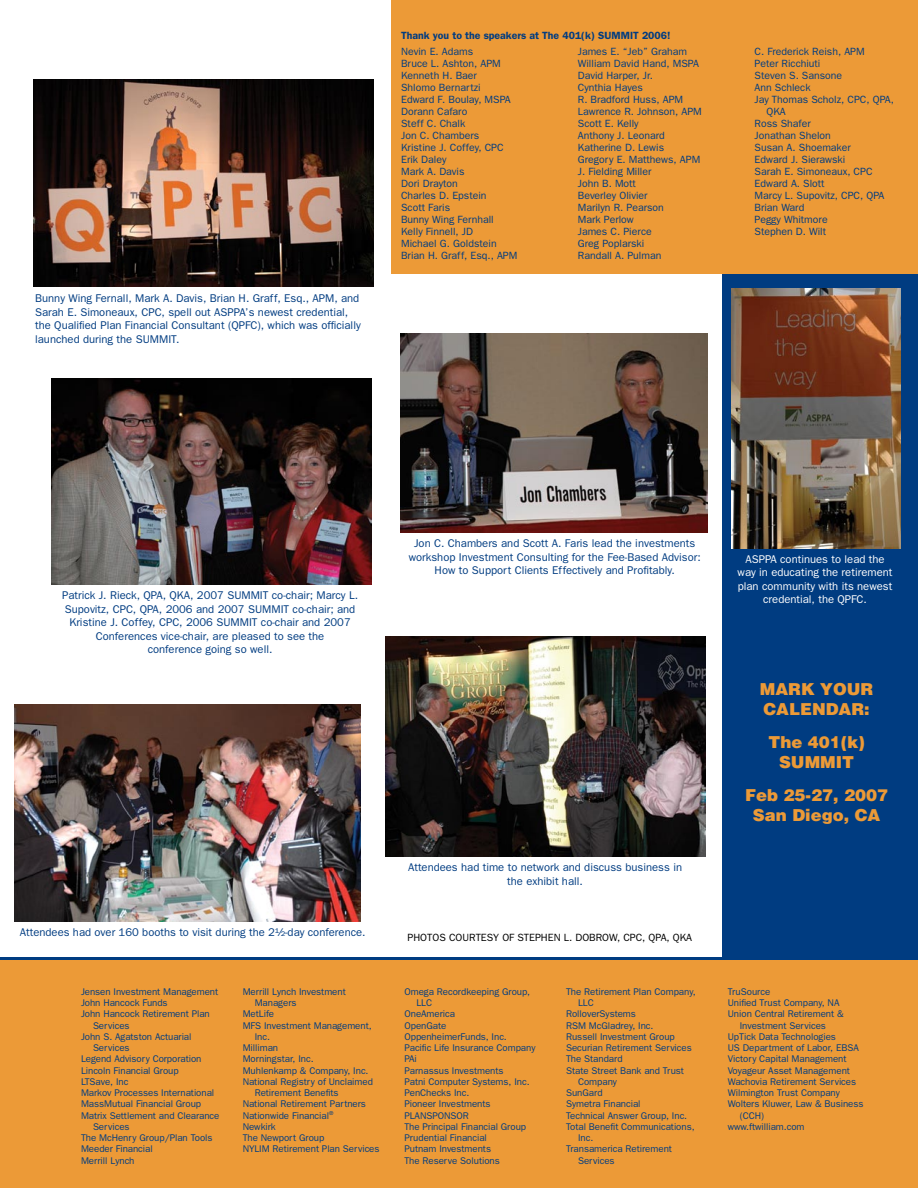
<style>
.page{position:relative;width:918px;height:1188px;background:#fff}
.page>*{position:absolute;margin:0;border:0;box-sizing:border-box;transform-origin:0 0}
.t1{font:900 16.5px/19.8px "L Helvetica";color:#ec9a37;text-align:center}
.t2{font:11.25px/13.5px "Franklin Gothic";color:#003c81;text-align:center}
.t3{font:11.25px/13.5px "Franklin Gothic";color:#fff;text-align:center}
.t4{font:10.5px/12px "Franklin Gothic";color:#003c81}
.t5{font:600 10.5px "Franklin Gothic";color:#003c81}
.t6{font:10.5px "Franklin Gothic";color:#000}
.t7{font:9.75px "Franklin Gothic";letter-spacing:-.005em;color:#003c81}
</style>
<div class="page">
<div style="left:722px;top:270px;width:196px;height:690px;background:#003c81"></div>
<div style="left:392px;top:0;width:526px;height:274px;background:#ec9a37"></div>
<div style="left:0;top:958px;width:918px;height:230px;background:#ec9a37"></div>
<hr style="left:0;top:957px;width:918px;height:3px;background:#003c81">
<img style="left:386px;top:637px;width:320px;height:220px">
<img style="left:15px;top:705px;width:346px;height:216px">
<img style="left:33px;top:80px;width:340px;height:207px">
<img style="left:400px;top:333px;width:308px;height:199px">
<img style="left:51px;top:378px;width:321px;height:206px">
<img style="left:731px;top:288px;width:170px;height:260px">
<p class="t2" style="left:35px;top:292px;width:327px;text-align:left">Bunny Wing Fernall, Mark A. Davis, Brian H. Graff, Esq., APM, and Sarah E. Simoneaux, CPC, spell out ASPPA’s newest credential, the Qualified Plan Financial Consultant (QPFC), which was officially launched during the SUMMIT.</p>
<p class="t5" style="left:401px;top:29px;width:271px">Thank you to the speakers at The 401(k) SUMMIT 2006!</p>
<p class="t4" style="left:401px;top:45px;width:118px">Nevin E. Adams<br>Bruce L. Ashton, APM<br>Kenneth H. Baer<br>Shlomo Bernartzi<br>Edward F. Boulay, MSPA<br>Dorann Cafaro<br>Steff C. Chalk<br>Jon C. Chambers<br>Kristine J. Coffey, CPC<br>Erik Daley<br>Mark A. Davis<br>Dori Drayton<br>Charles D. Epstein<br>Scott Faris<br>Bunny Wing Fernhall<br>Kelly Finnell, JD<br>Michael G. Goldstein<br>Brian H. Graff, Esq., APM</p>
<p class="t4" style="left:578px;top:45px;width:126px">James E. “Jeb” Graham<br>William David Hand, MSPA<br>David Harper, Jr.<br>Cynthia Hayes<br>R. Bradford Huss, APM<br>Lawrence R. Johnson, APM<br>Scott E. Kelly<br>Anthony J. Leonard<br>Katherine D. Lewis<br>Gregory E. Matthews, APM<br>J. Fielding Miller<br>John B. Mott<br>Beverley Olivier<br>Marilyn R. Pearson<br>Mark Perlow<br>James C. Pierce<br>Greg Poplarski<br>Randall A. Pulman</p>
<p class="t4" style="left:755px;top:45px;width:112px">C. Frederick Reish, APM</p>
<p class="t4" style="left:755px;top:57px;width:67px">Peter Ricchiuti</p>
<p class="t4" style="left:755px;top:69px;width:89px">Steven S. Sansone</p>
<p class="t4" style="left:755px;top:81px;width:58px">Ann Schleck</p>
<p class="t4" style="left:755px;top:93px;width:141px">Jay Thomas Scholz, CPC, QPA,</p>
<p class="t4" style="left:767px;top:105px;width:21px">QKA</p>
<p class="t4" style="left:755px;top:117px;width:58px">Ross Shafer</p>
<p class="t4" style="left:755px;top:129px;width:78px">Jonathan Shelon</p>
<p class="t4" style="left:755px;top:141px;width:98px">Susan A. Shoemaker</p>
<p class="t4" style="left:755px;top:153px;width:92px">Edward J. Sierawski</p>
<p class="t4" style="left:755px;top:165px;width:120px">Sarah E. Simoneaux, CPC</p>
<p class="t4" style="left:755px;top:177px;width:72px">Edward A. Slott</p>
<p class="t4" style="left:755px;top:189px;width:131px">Marcy L. Supovitz, CPC, QPA</p>
<p class="t4" style="left:755px;top:201px;width:51px">Brian Ward</p>
<p class="t4" style="left:755px;top:213px;width:75px">Peggy Whitmore</p>
<p class="t4" style="left:755px;top:225px;width:73px">Stephen D. Wilt</p>
<p class="t2" style="left:62px;top:588px;width:297px">Patrick J. Rieck, QPA, QKA, 2007 SUMMIT co-chair; Marcy L.<br>Supovitz, CPC, QPA, 2006 and 2007 SUMMIT co-chair; and Kristine J. Coffey, CPC, 2006 SUMMIT co-chair and 2007<br>Conferences vice-chair, are pleased to see the<br>conference going so well.</p>
<p class="t2" style="left:409px;top:536px;width:294px">Jon C. Chambers and Scott A. Faris lead the investments workshop Investment Consulting for the Fee-Based Advisor:<br>How to Support Clients Effectively and Profitably.</p>
<p class="t2" style="left:20px;top:926px;width:347px">Attendees had over 160 booths to visit during the 2½-day conference.</p>
<p class="t7" style="left:81px;top:986px;width:139px">Jensen Investment Management</p>
<p class="t7" style="left:81px;top:997px;width:88px">John Hancock Funds</p>
<p class="t7" style="left:81px;top:1008px;width:130px">John Hancock Retirement Plan</p>
<p class="t7" style="left:93px;top:1020px;width:38px">Services</p>
<p class="t7" style="left:81px;top:1031px;width:112px">John S. Agatston Actuarial</p>
<p class="t7" style="left:93px;top:1042px;width:38px">Services</p>
<p class="t7" style="left:81px;top:1053px;width:122px">Legend Advisory Corporation</p>
<p class="t7" style="left:81px;top:1065px;width:99px">Lincoln Financial Group</p>
<p class="t7" style="left:81px;top:1076px;width:49px">LTSave, Inc</p>
<p class="t7" style="left:81px;top:1087px;width:135px">Markov Processes International</p>
<p class="t7" style="left:81px;top:1098px;width:122px">MassMutual Financial Group</p>
<p class="t7" style="left:81px;top:1110px;width:140px">Matrix Settlement and Clearance</p>
<p class="t7" style="left:93px;top:1121px;width:38px">Services</p>
<p class="t7" style="left:81px;top:1132px;width:133px">The McHenry Group/Plan Tools</p>
<p class="t7" style="left:81px;top:1143px;width:73px">Meeder Financial</p>
<p class="t7" style="left:81px;top:1155px;width:55px">Merrill Lynch</p>
<p class="t7" style="left:243px;top:986px;width:105px">Merrill Lynch Investment</p>
<p class="t7" style="left:255px;top:997px;width:43px">Managers</p>
<p class="t7" style="left:243px;top:1008px;width:33px">MetLife</p>
<p class="t7" style="left:243px;top:1020px;width:131px">MFS Investment Management,</p>
<p class="t7" style="left:255px;top:1031px;width:17px">Inc.</p>
<p class="t7" style="left:243px;top:1042px;width:37px">Milliman</p>
<p class="t7" style="left:243px;top:1053px;width:72px">Morningstar, Inc.</p>
<p class="t7" style="left:243px;top:1065px;width:127px">Muhlenkamp &amp; Company, Inc.</p>
<p class="t7" style="left:243px;top:1076px;width:132px">National Registry of Unclaimed</p>
<p class="t7" style="left:255px;top:1087px;width:85px">Retirement Benefits</p>
<p class="t7" style="left:243px;top:1098px;width:125px">National Retirement Partners</p>
<p class="t7" style="left:243px;top:1110px;width:92px">Nationwide Financial<sup>®</sup></p>
<p class="t7" style="left:243px;top:1121px;width:35px">Newkirk</p>
<p class="t7" style="left:243px;top:1132px;width:83px">The Newport Group</p>
<p class="t7" style="left:243px;top:1143px;width:138px">NYLIM Retirement Plan Services</p>
<p class="t2" style="left:408px;top:860px;width:276px">Attendees had time to network and discuss business in the exhibit hall.</p>
<p class="t6" style="left:407px;top:932px;width:14px">Photos</p>
<p class="t6" style="left:449px;top:932px;width:8px">courtesy</p>
<p class="t6" style="left:502px;top:932px;width:29px">of Stephen</p>
<p class="t6" style="left:564px;top:932px;width:27px">L. Dobrow</p>
<p class="t6" style="left:617px;top:932px;width:77px">, CPC, QPA, QKA</p>
<p class="t7" style="left:404px;top:986px;width:127px">Omega Recordkeeping Group,</p>
<p class="t7" style="left:416px;top:997px;width:17px">LLC</p>
<p class="t7" style="left:404px;top:1008px;width:52px">OneAmerica</p>
<p class="t7" style="left:404px;top:1020px;width:43px">OpenGate</p>
<p class="t7" style="left:404px;top:1031px;width:104px">OppenheimerFunds, Inc.</p>
<p class="t7" style="left:404px;top:1042px;width:133px">Pacific Life Insurance Company</p>
<p class="t7" style="left:404px;top:1053px;width:14px">PAi</p>
<p class="t7" style="left:404px;top:1065px;width:101px">Parnassus Investments</p>
<p class="t7" style="left:404px;top:1076px;width:127px">Patni Computer Systems, Inc.</p>
<p class="t7" style="left:404px;top:1087px;width:66px">PenChecks Inc.</p>
<p class="t7" style="left:404px;top:1098px;width:88px">Pioneer Investments</p>
<p class="t7" style="left:404px;top:1110px;width:66px">PLANSPONSOR</p>
<p class="t7" style="left:404px;top:1121px;width:123px">The Principal Financial Group</p>
<p class="t7" style="left:404px;top:1132px;width:84px">Prudential Financial</p>
<p class="t7" style="left:404px;top:1143px;width:88px">Putnam Investments</p>
<p class="t7" style="left:404px;top:1155px;width:97px">The Reserve Solutions</p>
<p class="t7" style="left:566px;top:986px;width:131px">The Retirement Plan Company,</p>
<p class="t7" style="left:578px;top:997px;width:17px">LLC</p>
<p class="t7" style="left:566px;top:1008px;width:71px">RolloverSystems</p>
<p class="t7" style="left:566px;top:1020px;width:89px">RSM McGladrey, Inc.</p>
<p class="t7" style="left:566px;top:1031px;width:110px">Russell Investment Group</p>
<p class="t7" style="left:566px;top:1042px;width:127px">Securian Retirement Services</p>
<p class="t7" style="left:566px;top:1053px;width:58px">The Standard</p>
<p class="t7" style="left:566px;top:1065px;width:119px">State Street Bank and Trust</p>
<p class="t7" style="left:578px;top:1076px;width:40px">Company</p>
<p class="t7" style="left:566px;top:1087px;width:38px">SunGard</p>
<p class="t7" style="left:566px;top:1098px;width:76px">Symetra Financial</p>
<p class="t7" style="left:566px;top:1110px;width:123px">Technical Answer Group, Inc.</p>
<p class="t7" style="left:566px;top:1121px;width:130px">Total Benefit Communications,</p>
<p class="t7" style="left:578px;top:1132px;width:17px">Inc.</p>
<p class="t7" style="left:566px;top:1143px;width:107px">Transamerica Retirement</p>
<p class="t7" style="left:578px;top:1155px;width:38px">Services</p>
<p class="t3" style="left:738px;top:552px;width:156px">ASPPA continues to lead the way in educating the retirement plan community with its newest credential, the QPFC.</p>
<h1 class="t1" style="left:760px;top:679px;width:115px;text-align:left">MARK YOUR<br>CALENDAR:</h1>
<h1 class="t1" style="left:769px;top:732px;width:98px">The 401(k)<br>SUMMIT</h1>
<h1 class="t1" style="left:745px;top:785px;width:145px">Feb 25-27, 2007<br>San Diego, CA</h1>
<p class="t7" style="left:728px;top:986px;width:44px">TruSource</p>
<p class="t7" style="left:728px;top:997px;width:113px">Unified Trust Company, NA</p>
<p class="t7" style="left:728px;top:1008px;width:117px">Union Central Retirement &amp;</p>
<p class="t7" style="left:740px;top:1020px;width:88px">Investment Services</p>
<p class="t7" style="left:728px;top:1031px;width:110px">UpTick Data Technologies</p>
<p class="t7" style="left:728px;top:1042px;width:133px">US Department of Labor, EBSA</p>
<p class="t7" style="left:728px;top:1053px;width:120px">Victory Capital Management</p>
<p class="t7" style="left:728px;top:1065px;width:124px">Voyageur Asset Management</p>
<p class="t7" style="left:728px;top:1076px;width:130px">Wachovia Retirement Services</p>
<p class="t7" style="left:728px;top:1087px;width:114px">Wilmington Trust Company</p>
<p class="t7" style="left:728px;top:1098px;width:137px">Wolters Kluwer, Law &amp; Business</p>
<p class="t7" style="left:740px;top:1110px;width:26px">(CCH)</p>
<p class="t7" style="left:728px;top:1121px;width:78px">www.ftwilliam.com</p>
</div>
